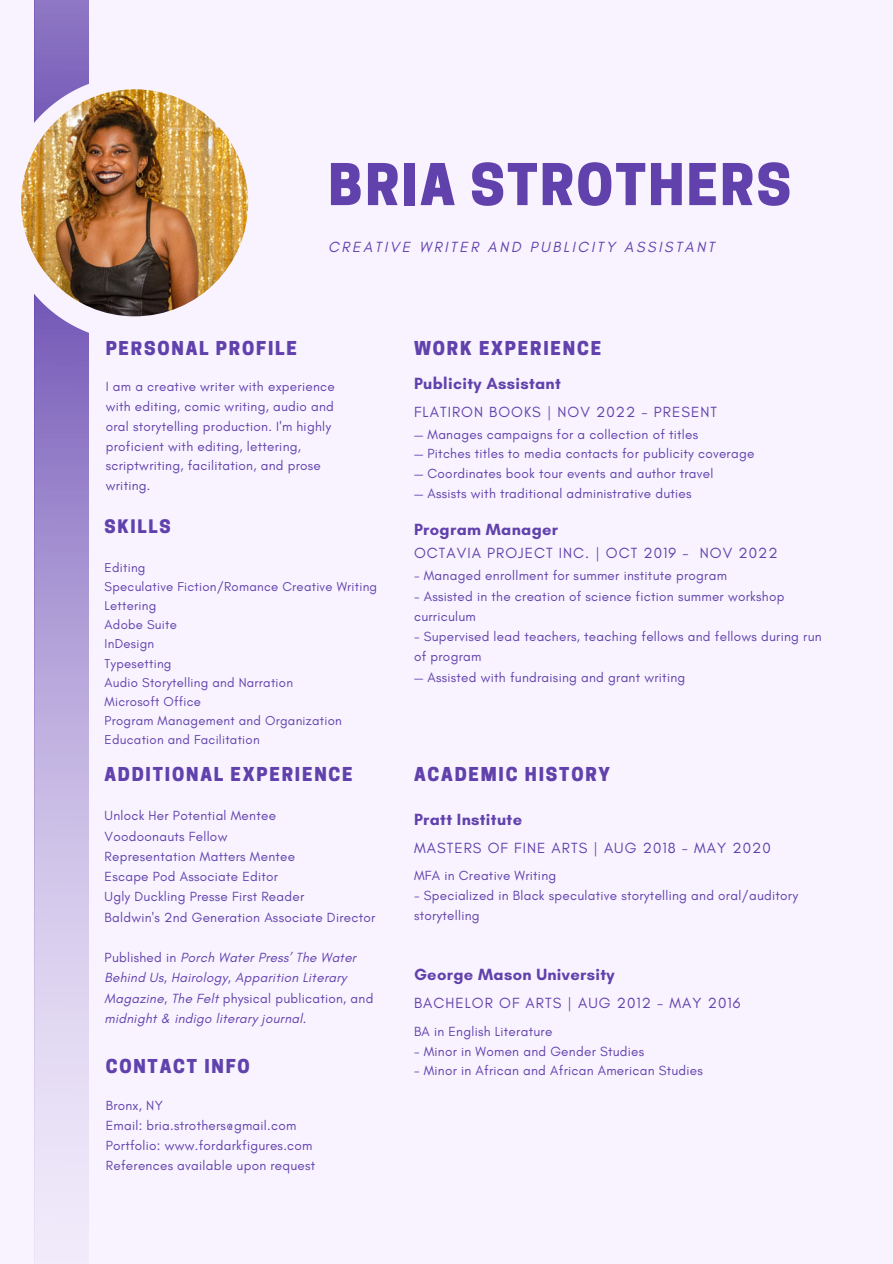
<style>
.page{position:relative;width:893px;height:1264px;background:#fff}
.page>*{position:absolute;margin:0;border:0;box-sizing:border-box;transform-origin:0 0}
.t1{font:800 54px "Cooper Hewitt";letter-spacing:.04em;color:#6141ac}
.t2{font:800 18px "Cooper Hewitt";letter-spacing:.1em;color:#6141ac}
.t3{font:800 17.55px "Cooper Hewitt";letter-spacing:.1em;color:#6141ac}
.t4{font:700 16.5px "Glacial Indifference";letter-spacing:.02em;color:#6141ac}
.t5{font:15px "Glacial Indifference";letter-spacing:.07em;color:#6141ac}
.t6{font:italic 15px "Glacial Indifference";letter-spacing:.17em;color:#6141ac}
.t7{font:13.5px/19.6px "Glacial Indifference";letter-spacing:.02em;color:#6141ac}
.t8{font:italic 13.5px/20.2px "Glacial Indifference";letter-spacing:.02em;color:#6141ac}
.t9{font:13.05px "Glacial Indifference";letter-spacing:.02em;color:#6141ac}
.s1{font-style:normal}
</style>
<div class="page">
<div style="left:0;top:0;width:892px;height:1263px;background:#f8f3ff"></div>
<svg style="left:35px;top:341px;width:54px;height:883px;background:#c0b2e0"></svg>
<div style="left:35px;top:0;width:54px;height:216px;background:#886fc0"></div>
<svg style="left:21px;top:75px;width:228px;height:266px"></svg>
<img style="left:21px;top:89px;width:227px;height:227px;border-radius:50%">
<p class="t1" style="left:328px;top:165px;width:464px">BRIA STROTHERS</p>
<p class="t6" style="left:328px;top:237px;width:388px">CREATIVE WRITER AND PUBLICITY ASSISTANT</p>
<p class="t2" style="left:106px;top:341px;width:193px">PERSONAL PROFILE</p>
<h1 class="t7" style="left:106px;top:377px;width:230px">I am a creative writer with experience with editing, comic writing, audio and oral storytelling production. I'm highly proficient with editing, lettering, scriptwriting, facilitation, and prose writing.</h1>
<h4 class="t3" style="left:104px;top:519px;width:68px">SKILLS</h4>
<p class="t9" style="left:105px;top:559px;width:42px">Editing</p>
<h2 class="t9" style="left:105px;top:578px;width:274px">Speculative Fiction/Romance Creative Writing</h2>
<p class="t9" style="left:105px;top:597px;width:53px">Lettering</p>
<h2 class="t9" style="left:105px;top:617px;width:74px">Adobe Suite</h2>
<h3 class="t9" style="left:105px;top:636px;width:51px">InDesign</h3>
<h4 class="t9" style="left:105px;top:655px;width:68px">Typesetting</h4>
<p class="t9" style="left:105px;top:674px;width:190px">Audio Storytelling and Narration</p>
<p class="t9" style="left:105px;top:693px;width:98px">Microsoft Office</p>
<p class="t9" style="left:105px;top:712px;width:239px">Program Management and Organization</p>
<p class="t9" style="left:105px;top:731px;width:157px">Education and Facilitation</p>
<p class="t2" style="left:104px;top:767px;width:250px">ADDITIONAL EXPERIENCE</p>
<p class="t7" style="left:105px;top:805px;width:173px">Unlock Her Potential Mentee</p>
<h2 class="t7" style="left:105px;top:826px;width:124px">Voodoonauts Fellow</h2>
<h3 class="t7" style="left:105px;top:846px;width:192px">Representation Matters Mentee</h3>
<h4 class="t7" style="left:105px;top:866px;width:175px">Escape Pod Associate Editor</h4>
<p class="t7" style="left:105px;top:886px;width:201px">Ugly Duckling Presse First Reader</p>
<p class="t7" style="left:105px;top:907px;width:272px">Baldwin's 2nd Generation Associate Director</p>
<h3 class="t8" style="left:105px;top:947px;width:270px"><span class="s1">Published in</span> Porch Water Press’ The Water Behind Us<span class="s1">,</span> Hairology<span class="s1">,</span> Apparition Literary Magazine<span class="s1">,</span> The Felt <span class="s1">physical publication, and </span>midnight &amp; indigo literary journal<span class="s1">.</span></h3>
<h2 class="t2" style="left:106px;top:1059px;width:146px">CONTACT INFO</h2>
<p class="t7" style="left:106px;top:1095px;width:59px">Bronx, NY</p>
<p class="t7" style="left:106px;top:1115px;width:192px">Email: bria.strothers@gmail.com</p>
<p class="t7" style="left:106px;top:1135px;width:208px">Portfolio: www.fordarkfigures.com</p>
<p class="t7" style="left:106px;top:1154px;width:211px">References available upon request</p>
<h3 class="t2" style="left:414px;top:341px;width:188px">WORK EXPERIENCE</h3>
<h4 class="t4" style="left:414px;top:373px;width:148px">Publicity Assistant</h4>
<p class="t5" style="left:414px;top:403px;width:304px">FLATIRON BOOKS | NOV 2022 - PRESENT</p>
<p class="t7" style="left:414px;top:424px;width:286px">— Manages campaigns for a collection of titles</p>
<p class="t7" style="left:414px;top:443px;width:342px">— Pitches titles to media contacts for publicity coverage</p>
<h2 class="t7" style="left:414px;top:463px;width:301px">— Coordinates book tour events and author travel</h2>
<p class="t7" style="left:414px;top:483px;width:279px">— Assists with traditional administrative duties</p>
<p class="t4" style="left:414px;top:519px;width:146px">Program Manager</p>
<p class="t5" style="left:414px;top:543px;width:365px">OCTAVIA PROJECT INC. | OCT 2019 - NOV 2022</p>
<p class="t7" style="left:414px;top:566px;width:314px">- Managed enrollment for summer institute program</p>
<p class="t7" style="left:414px;top:585px;width:372px;line-height:20.2px">- Assisted in the creation of science fiction summer workshop curriculum</p>
<p class="t7" style="left:414px;top:626px;width:409px;line-height:20.2px">- Supervised lead teachers, teaching fellows and fellows during run of program</p>
<p class="t7" style="left:414px;top:667px;width:273px">— Assisted with fundraising and grant writing</p>
<p class="t2" style="left:414px;top:767px;width:197px">ACADEMIC HISTORY</p>
<h4 class="t4" style="left:414px;top:809px;width:110px">Pratt Institute</h4>
<p class="t5" style="left:414px;top:838px;width:358px">MASTERS OF FINE ARTS | AUG 2018 - MAY 2020</p>
<p class="t7" style="left:414px;top:865px;width:144px">MFA in Creative Writing</p>
<p class="t7" style="left:414px;top:885px;width:385px">- Specialized in Black speculative storytelling and oral/auditory storytelling</p>
<h2 class="t4" style="left:414px;top:964px;width:202px">George Mason University</h2>
<p class="t5" style="left:414px;top:993px;width:328px">BACHELOR OF ARTS | AUG 2012 - MAY 2016</p>
<p class="t7" style="left:414px;top:1021px;width:140px">BA in English Literature</p>
<p class="t7" style="left:414px;top:1041px;width:232px">- Minor in Women and Gender Studies</p>
<p class="t7" style="left:414px;top:1060px;width:290px">- Minor in African and African American Studies</p>
</div>
